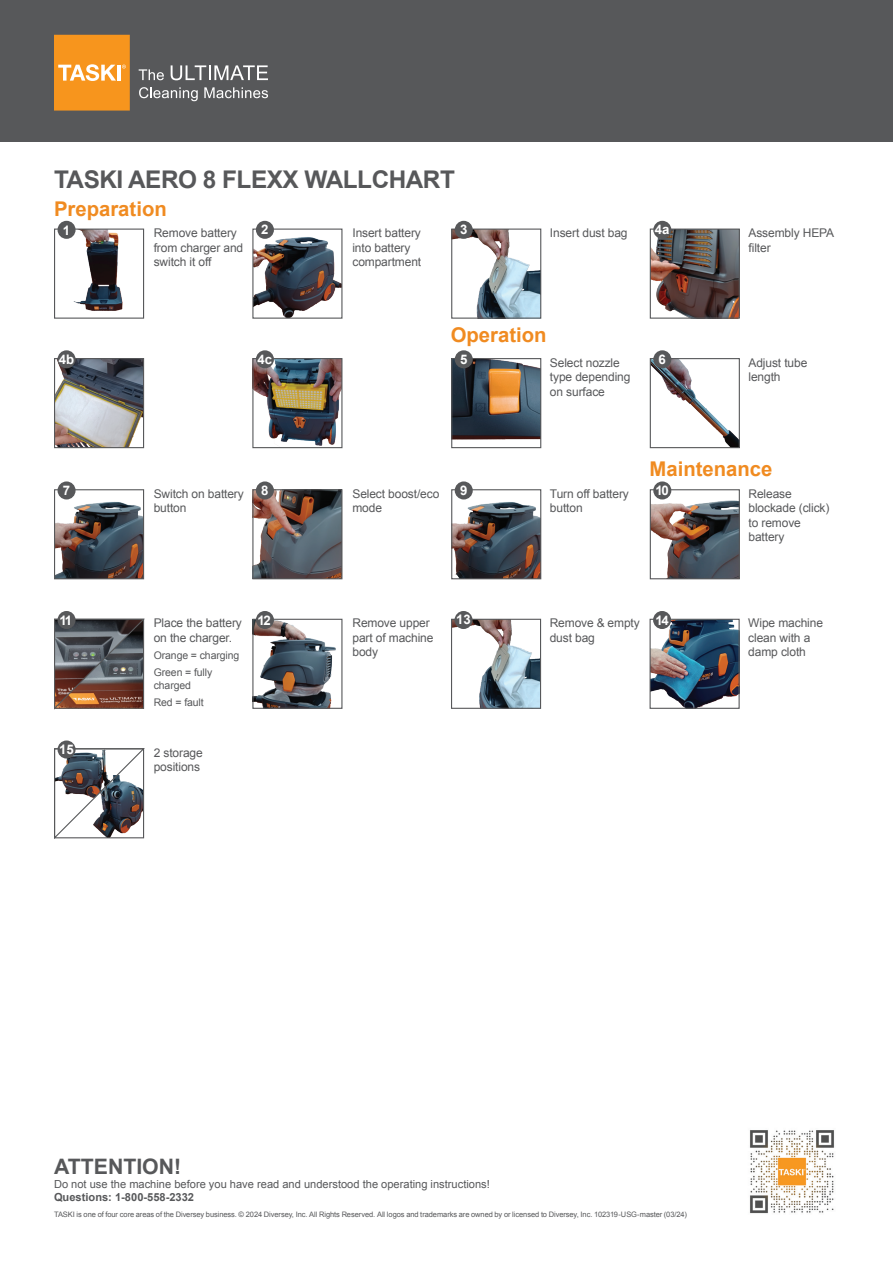
<style>
.page{position:relative;width:893px;height:1263px;background:#fff}
.page>*{position:absolute;margin:0;border:0;box-sizing:border-box;transform-origin:0 0}
.t1{font:700 24.3px "Arial";letter-spacing:-.02em;color:#57585a}
.t2{font:700 21.3px "Arial";color:#57585a}
.t3{font:700 20.25px "Arial";color:#f08b21}
.t4{font:700 13.2px "Arial";color:#fff}
.t5{font:12px/14.4px "Arial";letter-spacing:-.01em;color:#57585a}
.t6{font:11.1px "Arial";color:#57585a}
.t7{font:700 11.1px "Arial";color:#57585a}
.t8{font:10.5px/17.1px "Arial";letter-spacing:-.01em;color:#57585a}
.t9{font:7.5px "Arial";letter-spacing:-.01em;color:#57585a}
</style>
<div class="page">
<svg style="left:54px;top:748px;width:91px;height:91px"></svg>
<svg style="left:54px;top:618px;width:91px;height:92px;background:#685956"></svg>
<div style="left:0;top:0;width:893px;height:142px;background:#57585a"></div>
<svg style="left:139px;top:69px;width:25px;height:11px"></svg>
<svg style="left:171px;top:65px;width:97px;height:15px"></svg>
<svg style="left:139px;top:87px;width:59px;height:14px"></svg>
<svg style="left:204px;top:87px;width:64px;height:11px"></svg>
<svg style="left:54px;top:35px;width:76px;height:76px;background:#f69e31"></svg>
<img style="left:73px;top:231px;width:50px;height:80px">
<div style="left:54px;top:229px;width:90px;height:90px;border:1px solid #57585a"></div>
<img style="left:254px;top:233px;width:86px;height:84px">
<div style="left:252px;top:229px;width:90px;height:90px;border:1px solid #57585a"></div>
<img style="left:453px;top:231px;width:86px;height:86px">
<div style="left:451px;top:229px;width:90px;height:90px;border:1px solid #57585a"></div>
<img style="left:652px;top:231px;width:86px;height:86px">
<div style="left:650px;top:229px;width:90px;height:90px;border:1px solid #57585a"></div>
<div style="left:58px;top:221px;width:18px;height:18px;background:#57585a;border-radius:50%"></div>
<div style="left:256px;top:221px;width:18px;height:18px;background:#57585a;border-radius:50%"></div>
<div style="left:455px;top:221px;width:18px;height:18px;background:#57585a;border-radius:50%"></div>
<div style="left:653px;top:221px;width:18px;height:18px;background:#57585a;border-radius:50%"></div>
<img style="left:56px;top:360px;width:86px;height:86px">
<div style="left:54px;top:358px;width:90px;height:90px;border:1px solid #57585a"></div>
<img style="left:254px;top:360px;width:86px;height:86px">
<div style="left:252px;top:358px;width:90px;height:90px;border:1px solid #57585a"></div>
<img style="left:453px;top:360px;width:86px;height:80px">
<div style="left:451px;top:358px;width:90px;height:90px;border:1px solid #57585a"></div>
<img style="left:652px;top:360px;width:86px;height:86px">
<div style="left:650px;top:358px;width:90px;height:90px;border:1px solid #57585a"></div>
<div style="left:58px;top:350px;width:18px;height:18px;background:#57585a;border-radius:50%"></div>
<div style="left:256px;top:350px;width:18px;height:18px;background:#57585a;border-radius:50%"></div>
<div style="left:455px;top:350px;width:18px;height:18px;background:#57585a;border-radius:50%"></div>
<div style="left:653px;top:350px;width:18px;height:18px;background:#57585a;border-radius:50%"></div>
<img style="left:56px;top:491px;width:86px;height:86px">
<div style="left:54px;top:489px;width:90px;height:90px;border:1px solid #57585a"></div>
<img style="left:453px;top:621px;width:86px;height:86px">
<div style="left:451px;top:619px;width:90px;height:90px;border:1px solid #57585a"></div>
<img style="left:254px;top:491px;width:86px;height:86px">
<div style="left:252px;top:489px;width:90px;height:90px;border:1px solid #57585a"></div>
<img style="left:652px;top:621px;width:86px;height:86px">
<div style="left:650px;top:619px;width:90px;height:90px;border:1px solid #57585a"></div>
<img style="left:453px;top:491px;width:86px;height:86px">
<div style="left:451px;top:489px;width:90px;height:90px;border:1px solid #57585a"></div>
<img style="left:652px;top:491px;width:86px;height:86px">
<div style="left:650px;top:489px;width:90px;height:90px;border:1px solid #57585a"></div>
<img style="left:254px;top:621px;width:82px;height:86px">
<div style="left:252px;top:619px;width:90px;height:90px;border:1px solid #57585a"></div>
<div style="left:58px;top:481px;width:18px;height:18px;background:#57585a;border-radius:50%"></div>
<div style="left:454px;top:611px;width:19px;height:18px;background:#57585a;border-radius:50%"></div>
<div style="left:58px;top:740px;width:18px;height:18px;background:#57585a;border-radius:50%"></div>
<div style="left:256px;top:481px;width:18px;height:18px;background:#57585a;border-radius:50%"></div>
<div style="left:653px;top:611px;width:18px;height:18px;background:#57585a;border-radius:50%"></div>
<div style="left:455px;top:481px;width:18px;height:18px;background:#57585a;border-radius:50%"></div>
<div style="left:653px;top:481px;width:18px;height:18px;background:#57585a;border-radius:50%"></div>
<div style="left:256px;top:611px;width:18px;height:18px;background:#57585a;border-radius:50%"></div>
<div style="left:58px;top:611px;width:18px;height:18px;background:#57585a;border-radius:50%"></div>
<img style="left:749px;top:1130px;width:86px;height:84px">
<h1 class="t1" style="left:54px;top:163px;width:402px">TASKI AERO 8 FLEXX WALLCHART</h1>
<h3 class="t3" style="left:54px;top:195px;width:114px">Preparation</h3>
<p class="t4" style="left:63px;top:221px;width:9px">1</p>
<p class="t4" style="left:261px;top:221px;width:9px">2</p>
<p class="t4" style="left:460px;top:221px;width:9px">3</p>
<p class="t4" style="left:655px;top:221px;width:16px">4a</p>
<p class="t5" style="left:154px;top:226px;width:91px">Remove battery from charger and switch it off</p>
<p class="t5" style="left:352px;top:226px;width:70px">Insert battery into battery compartment</p>
<p class="t5" style="left:550px;top:226px;width:79px">Insert dust bag</p>
<p class="t5" style="left:748px;top:226px;width:87px">Assembly HEPA filter</p>
<h3 class="t3" style="left:451px;top:321px;width:97px">Operation</h3>
<p class="t4" style="left:59px;top:350px;width:17px">4b</p>
<p class="t4" style="left:258px;top:350px;width:16px">4c</p>
<p class="t4" style="left:460px;top:350px;width:9px">5</p>
<p class="t4" style="left:659px;top:350px;width:9px">6</p>
<p class="t5" style="left:550px;top:355px;width:82px">Select nozzle type depending on surface</p>
<p class="t5" style="left:748px;top:355px;width:60px">Adjust tube length</p>
<h3 class="t3" style="left:649px;top:456px;width:124px">Maintenance</h3>
<p class="t4" style="left:63px;top:482px;width:9px">7</p>
<p class="t5" style="left:154px;top:487px;width:92px">Switch on battery button</p>
<p class="t4" style="left:261px;top:482px;width:9px">8</p>
<p class="t5" style="left:352px;top:487px;width:88px">Select boost/eco mode</p>
<p class="t4" style="left:460px;top:482px;width:9px">9</p>
<p class="t4" style="left:656px;top:482px;width:15px">10</p>
<p class="t5" style="left:550px;top:487px;width:80px">Turn off battery button</p>
<p class="t5" style="left:748px;top:487px;width:82px">Release blockade (click) to remove battery</p>
<p class="t4" style="left:60px;top:611px;width:14px">11</p>
<p class="t4" style="left:258px;top:611px;width:15px">12</p>
<p class="t5" style="left:154px;top:616px;width:90px">Place the battery on the charger.</p>
<p class="t8" style="left:154px;top:647px;width:87px">Orange = charging<br>Green = fully</p>
<p class="t8" style="left:154px;top:677px;width:52px">charged<br>Red = fault</p>
<p class="t5" style="left:352px;top:616px;width:83px">Remove upper part of machine body</p>
<p class="t4" style="left:456px;top:611px;width:16px">13</p>
<p class="t5" style="left:550px;top:616px;width:92px">Remove &amp; empty dust bag</p>
<p class="t4" style="left:655px;top:611px;width:15px">14</p>
<p class="t5" style="left:748px;top:616px;width:76px">Wipe machine clean with a damp cloth</p>
<p class="t4" style="left:59px;top:741px;width:16px">15</p>
<p class="t5" style="left:154px;top:746px;width:51px">2 storage positions</p>
<h2 class="t2" style="left:54px;top:1153px;width:129px">ATTENTION!</h2>
<p class="t6" style="left:54px;top:1176px;width:437px">Do not use the machine before you have read and understood the operating instructions!</p>
<p class="t7" style="left:54px;top:1190px;width:142px">Questions: 1-800-558-2332</p>
<p class="t9" style="left:54px;top:1210px;width:634px">TASKI is one of four core areas of the Diversey business. © 2024 Diversey, Inc. All Rights Reserved. All logos and trademarks are owned by or licensed to Diversey, Inc. 102319-USG-master (03/24)</p>
</div>
